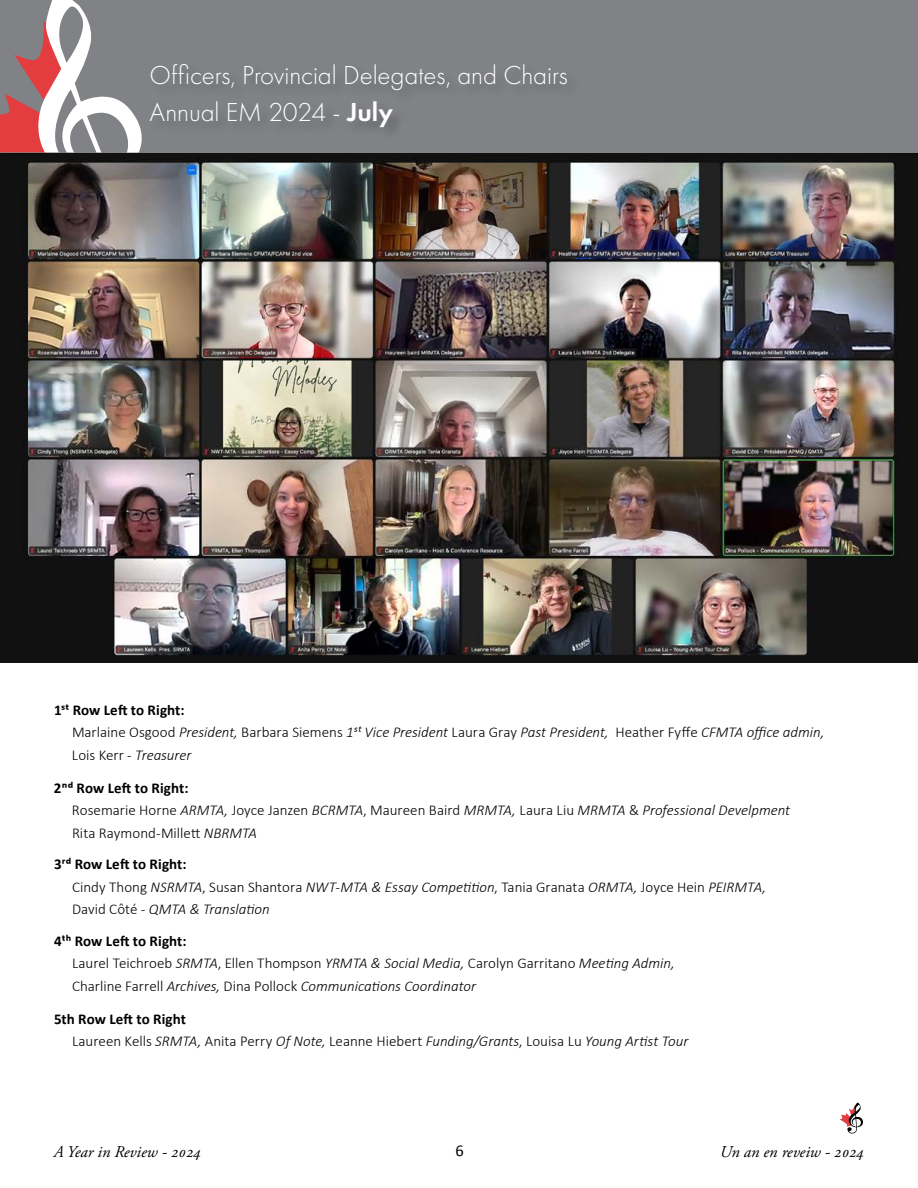
<style>
.page{position:relative;width:918px;height:1188px;background:#fff}
.page>*{position:absolute;margin:0;border:0;box-sizing:border-box;transform-origin:0 0}
.t1{font:300 27px/37.5px "Futura PT";letter-spacing:-.005em;color:#fff}
.t2{font:italic 16.5px "Adobe Garamond Pro";color:#000}
.t3{font:16.5px "Calibri";color:#000}
.t4{font:300 15px/22.5px "Calibri";color:#000}
.t5{font:italic 300 15px/22.5px "Calibri";letter-spacing:-.005em;color:#000}
.s1{font-weight:600}
.s2{font-weight:700;font-style:normal}
.s3{font-style:normal}
.s4{font-weight:700}
.s5{font-style:italic}
</style>
<div class="page">
<div style="left:0;top:0;width:918px;height:153px;background:#808285"></div>
<svg style="left:0;top:0;width:142px;height:153px"></svg>
<svg style="left:839px;top:1102px;width:24px;height:32px"></svg>
<img style="left:0;top:153px;width:918px;height:510px">
<h1 class="t1" style="left:150px;top:56px;width:420px">Officers, Provincial Delegates, and Chairs<br>Annual EM 2024 - <span class="s1">July</span></h1>
<p class="t5" style="left:72px;top:698px;width:754px;text-indent:-18px"><span class="s2">1st Row Left to Right:<br></span><span class="s3">Marlaine Osgood</span> President, <span class="s3">Barbara Siemens</span> 1st Vice President <span class="s3">Laura Gray</span> Past President, <span class="s3">Heather Fyffe</span> CFMTA office admin,<br><span class="s3">Lois Kerr -</span> Treasurer</p>
<p class="t4" style="left:72px;top:776px;width:720px;text-indent:-18px"><span class="s4">2nd Row Left to Right:<br></span>Rosemarie Horne <span class="s5">ARMTA,</span> Joyce Janzen <span class="s5">BCRMTA</span>, Maureen Baird <span class="s5">MRMTA,</span> Laura Liu <span class="s5">MRMTA</span> &amp; <span class="s5">Professional Develpment<br></span>Rita Raymond-Millett <span class="s5">NBRMTA</span></p>
<p class="t5" style="left:72px;top:853px;width:696px;text-indent:-18px"><span class="s2">3rd Row Left to Right:<br></span><span class="s3">Cindy Thong</span> NSRMTA<span class="s3">, Susan Shantora</span> NWT-MTA &amp; Essay Competition<span class="s3">, Tania Granata</span> ORMTA, <span class="s3">Joyce Hein</span> PEIRMTA,<br><span class="s3">David Côté</span> - QMTA &amp; Translation</p>
<p class="t4" style="left:72px;top:929px;width:604px;text-indent:-18px"><span class="s4">4th Row Left to Right:<br></span>Laurel Teichroeb <span class="s5">SRMTA</span>, Ellen Thompson <span class="s5">YRMTA &amp; Social Media,</span> Carolyn Garritano <span class="s5">Meeting Admin,<br></span>Charline Farrell <span class="s5">Archives,</span> Dina Pollock <span class="s5">Communications Coordinator</span></p>
<p class="t4" style="left:72px;top:1007px;width:618px;text-indent:-18px"><span class="s4">5th Row Left to Right<br></span>Laureen Kells <span class="s5">SRMTA,</span> Anita Perry <span class="s5">Of Note,</span> Leanne Hiebert <span class="s5">Funding/Grants</span>, Louisa Lu <span class="s5">Young Artist Tour</span></p>
<p class="t2" style="left:54px;top:1142px;width:149px">A Year in Review - 2024</p>
<p class="t3" style="left:456px;top:1139px;width:10px">6</p>
<p class="t2" style="left:720px;top:1142px;width:146px">Un an en reveiw - 2024</p>
</div>
